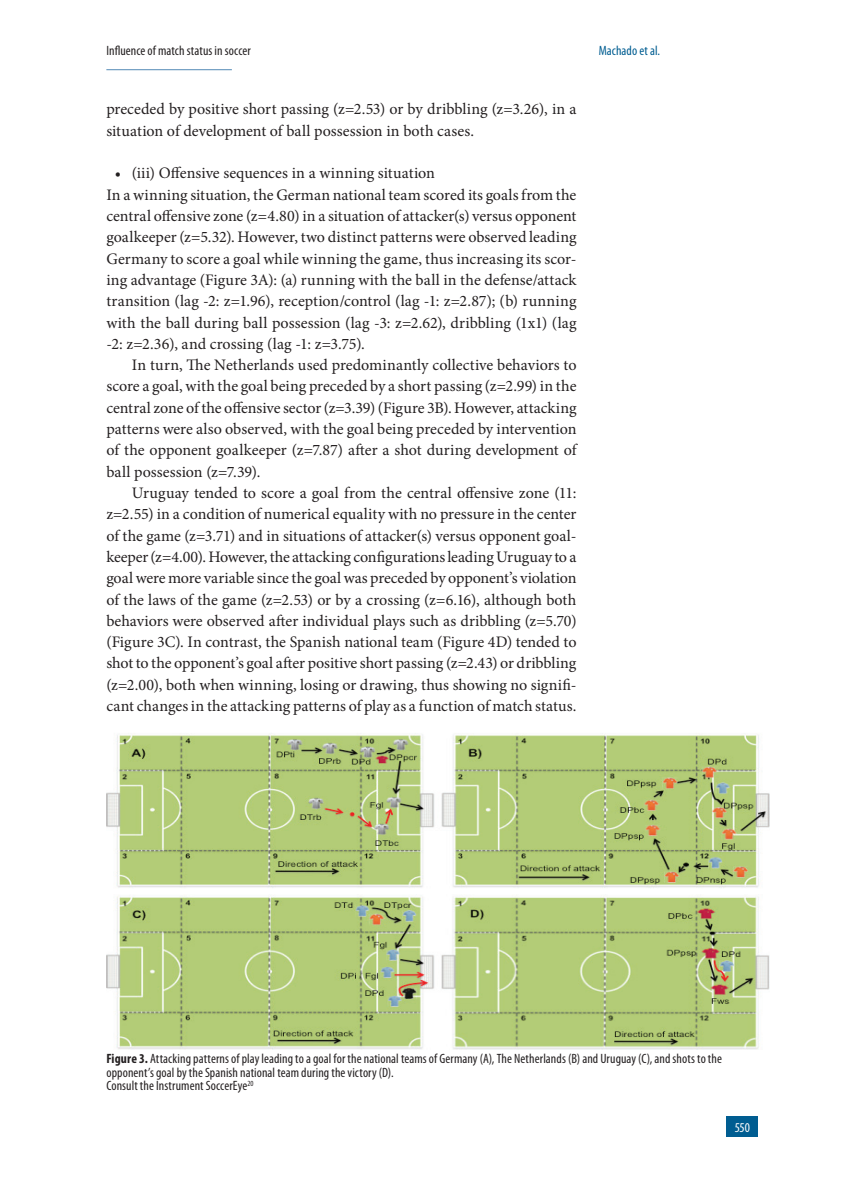
<style>
.page{position:relative;width:851px;height:1191px;background:#fff}
.page>*{position:absolute;margin:0;border:0;box-sizing:border-box;transform-origin:0 0}
.t1{font:16.05px/21.3px "Minion Pro";color:#231f20}
.t2{font:condensed 13.5px/13.5px "Myriad Pro";letter-spacing:.005em;color:#231f20}
.t3{font:condensed 13.5px "Myriad Pro";letter-spacing:.005em;color:#005d91}
.t4{font:condensed 13.5px "Myriad Pro";color:#fff}
.s1{font-weight:700}
</style>
<div class="page">
<hr style="left:106px;top:69px;width:126px;height:1px;background:#6697be">
<div style="left:726px;top:1116px;width:31px;height:20px;background:#005d91"></div>
<img style="left:106px;top:733px;width:663px;height:316px">
<p class="t2" style="left:106px;top:43px;width:146px">Influence of match status in soccer</p>
<p class="t3" style="left:598px;top:42px;width:63px">Machado et al.</p>
<p class="t1" style="left:106px;top:99px;width:471px">preceded by positive short passing (z=2.53) or by dribbling (z=3.26), in a situation of development of ball possession in both cases.</p>
<p class="t1" style="left:106px;top:163px;width:471px;text-indent:8px">• (iii) Offensive sequences in a winning situation<br>In a winning situation, the German national team scored its goals from the central offensive zone (z=4.80) in a situation of attacker(s) versus opponent goalkeeper (z=5.32). However, two distinct patterns were observed leading Germany to score a goal while winning the game, thus increasing its scor&shy;ing advantage (Figure 3A): (a) running with the ball in the defense/attack transition (lag -2: z=1.96), reception/control (lag -1: z=2.87); (b) running with the ball during ball possession (lag -3: z=2.62), dribbling (1x1) (lag -2: z=2.36), and crossing (lag -1: z=3.75).</p>
<p class="t1" style="left:106px;top:354px;width:471px;text-align:justify;text-indent:26px">In turn, The Netherlands used predominantly collective behaviors to score a goal, with the goal being preceded by a short passing (z=2.99) in the central zone of the offensive sector (z=3.39) (Figure 3B). However, attacking patterns were also observed, with the goal being preceded by intervention of the opponent goalkeeper (z=7.87) after a shot during development of ball possession (z=7.39).</p>
<p class="t1" style="left:106px;top:482px;width:471px;text-align:justify;text-indent:26px">Uruguay tended to score a goal from the central offensive zone (11: z=2.55) in a condition of numerical equality with no pressure in the center of the game (z=3.71) and in situations of attacker(s) versus opponent goal&shy;keeper (z=4.00). However, the attacking configurations leading Uruguay to a goal were more variable since the goal was preceded by opponent’s violation of the laws of the game (z=2.53) or by a crossing (z=6.16), although both behaviors were observed after individual plays such as dribbling (z=5.70) (Figure 3C). In contrast, the Spanish national team (Figure 4D) tended to shot to the opponent’s goal after positive short passing (z=2.43) or dribbling (z=2.00), both when winning, losing or drawing, thus showing no signifi&shy;cant changes in the attacking patterns of play as a function of match status.</p>
<p class="t2" style="left:106px;top:1051px;width:617px"><span class="s1">Figure 3.</span> Attacking patterns of play leading to a goal for the national teams of Germany (A), The Netherlands (B) and Uruguay (C), and shots to the opponent’s goal by the Spanish national team during the victory (D).<br>Consult the Instrument SoccerEye<sup>20</sup></p>
<p class="t4" style="left:734px;top:1119px;width:17px">550</p>
</div>
